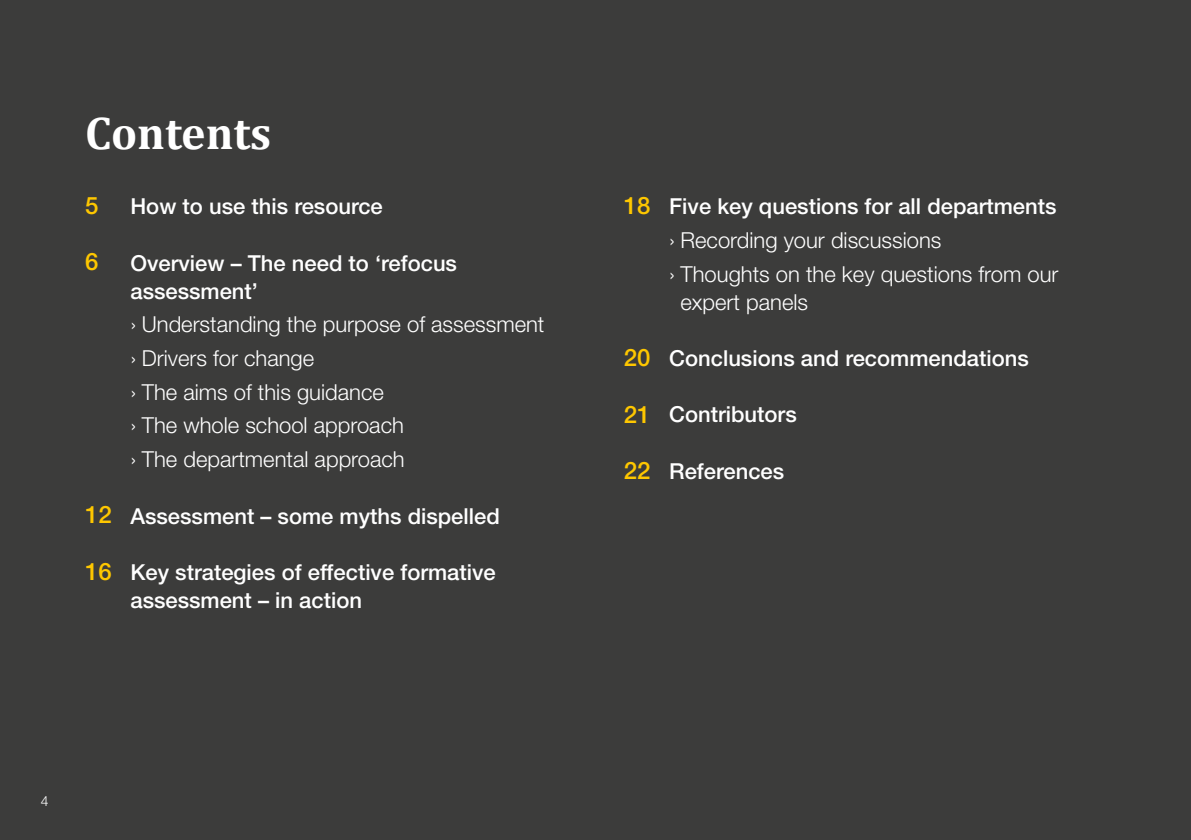
<style>
.page{position:relative;width:1191px;height:840px;background:#fff}
.page>*{position:absolute;margin:0;border:0;box-sizing:border-box;transform-origin:0 0}
.t1{font:700 46px "Cambria";color:#fff}
.t2{font:500 24px "Helvetica Neue LT Std";color:#fec700}
.t3{font:500 22px/28px "Helvetica Neue LT Std";color:#fff}
.t4{font:300 22px/33.6px "Helvetica Neue LT Std";color:#fff}
.t5{font:300 14px "Helvetica Neue LT Std";color:#fff}
</style>
<div class="page">
<div style="left:0;top:0;width:1191px;height:839px;background:#3c3c3b"></div>
<h1 class="t1" style="left:85px;top:101px;width:188px">Contents</h1>
<p class="t2" style="left:85px;top:190px;width:15px">5</p>
<p class="t2" style="left:85px;top:247px;width:15px">6</p>
<p class="t2" style="left:85px;top:500px;width:28px">12</p>
<p class="t2" style="left:85px;top:557px;width:28px">16</p>
<p class="t3" style="left:130px;top:192px;width:254px">How to use this resource</p>
<p class="t3" style="left:130px;top:248px;width:328px">Overview – The need to ‘refocus assessment’</p>
<p class="t4" style="left:130px;top:307px;width:415px">› Understanding the purpose of assessment › Drivers for change<br>› The aims of this guidance<br>› The whole school approach<br>› The departmental approach</p>
<p class="t3" style="left:130px;top:501px;width:371px">Assessment – some myths dispelled</p>
<p class="t3" style="left:130px;top:557px;width:367px">Key strategies of effective formative assessment – in action</p>
<p class="t5" style="left:41px;top:792px;width:9px">4</p>
<p class="t2" style="left:624px;top:190px;width:28px">18</p>
<p class="t2" style="left:624px;top:343px;width:28px">20</p>
<p class="t2" style="left:624px;top:400px;width:28px">21</p>
<p class="t2" style="left:624px;top:456px;width:28px">22</p>
<p class="t3" style="left:669px;top:192px;width:389px">Five key questions for all departments</p>
<p class="t4" style="left:669px;top:223px;width:391px">› Recording your discussions<br>› Thoughts on the key questions from our</p>
<p class="t4" style="left:680px;top:284px;width:129px">expert panels</p>
<p class="t3" style="left:669px;top:344px;width:361px">Conclusions and recommendations</p>
<p class="t3" style="left:669px;top:400px;width:129px">Contributors</p>
<p class="t3" style="left:669px;top:456px;width:116px">References</p>
</div>
